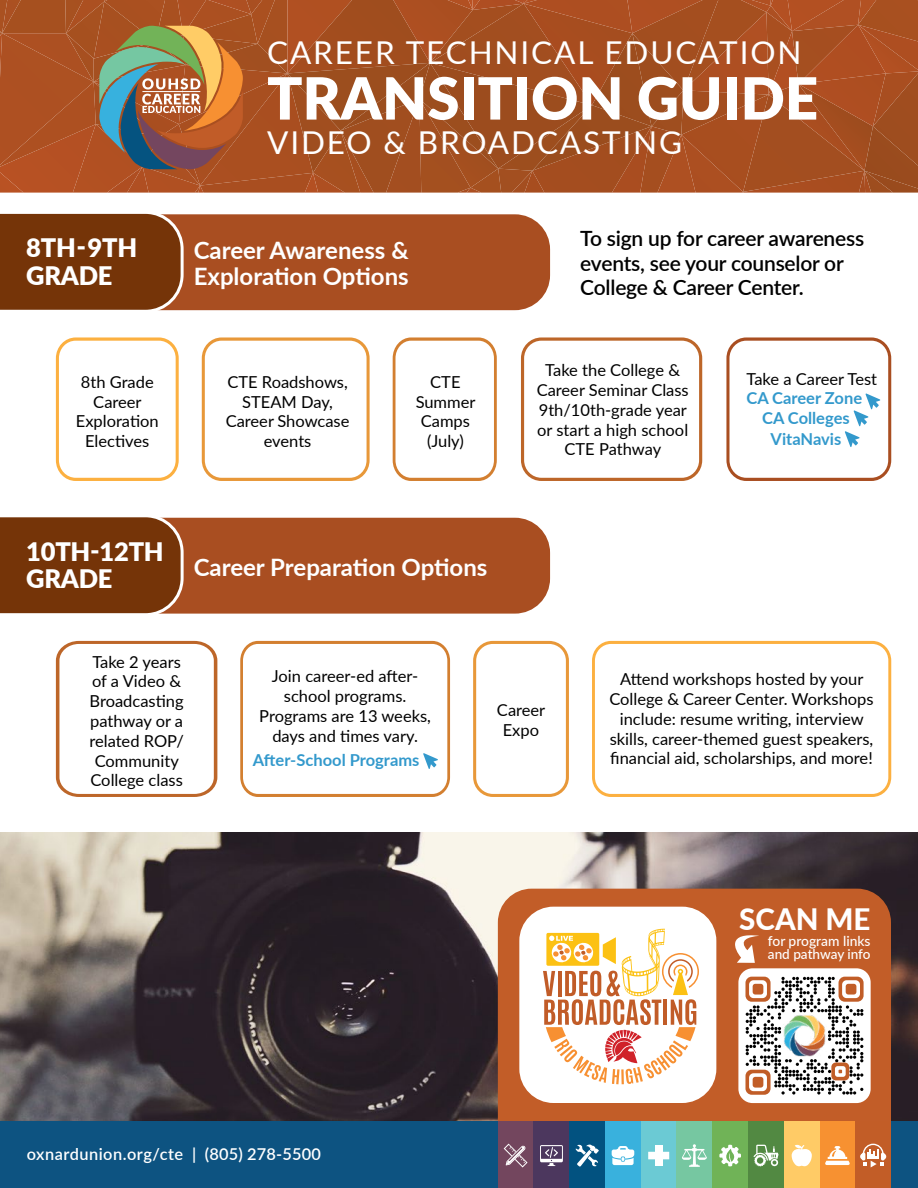
<style>
.page{position:relative;width:918px;height:1188px;background:#fff}
.page>*{position:absolute;margin:0;border:0;box-sizing:border-box;transform-origin:0 0}
.t1{font:900 58.2px "Lato";color:#fff}
.t2{font:31.5px "Lato";letter-spacing:.06em;color:#fff}
.t3{font:800 29.55px "Lato";color:#fff}
.t4{font:900 25.5px/27.5px "Lato";letter-spacing:-.01em;color:#fff}
.t5{font:700 24px/25.5px "Lato";color:#fff}
.t6{font:600 21px/24.3px "Lato";letter-spacing:-.01em;color:#000}
.t7{font:16.5px/19.8px "Lato";color:#000;text-align:center}
.t8{font:700 16.5px "Lato";color:#39c}
.t9{font:600 16.35px "Lato";letter-spacing:.025em;color:#fff}
.t10{font:500 13.8px "Lato";color:#fff}
.t11{font:500 13.65px "Lato";color:#fff}
</style>
<div class="page">
<img style="left:0;top:833px;width:918px;height:288px">
<div style="left:498px;top:889px;width:393px;height:232px;background:#c25d28"></div>
<div style="left:184px;top:214px;width:366px;height:96px;background:#a94e21"></div>
<div style="left:0;top:518px;width:550px;height:96px;background:#a94e21;border-radius:35px"></div>
<svg style="left:0;top:213px;width:184px;height:98px;background:#7b3c12"></svg>
<div style="left:0;top:517px;width:184px;height:97px;background:#753408"></div>
<svg style="left:0;top:0;width:918px;height:193px;background:#a55528"></svg>
<div style="left:0;top:1121px;width:918px;height:67px;background:#0d5381"></div>
<div style="left:641px;top:1121px;width:36px;height:67px;background:#6bcad4"></div>
<div style="left:677px;top:1121px;width:35px;height:67px;background:#76c7a1"></div>
<div style="left:820px;top:1121px;width:35px;height:67px;background:#f79131"></div>
<div style="left:498px;top:1121px;width:36px;height:67px;background:#73465e"></div>
<div style="left:784px;top:1121px;width:36px;height:67px;background:#ffcb66"></div>
<div style="left:748px;top:1121px;width:36px;height:67px;background:#528942"></div>
<div style="left:605px;top:1121px;width:36px;height:67px;background:#39b1dd"></div>
<div style="left:712px;top:1121px;width:36px;height:67px;background:#70b357"></div>
<div style="left:855px;top:1121px;width:36px;height:67px;background:#c25d27"></div>
<div style="left:569px;top:1121px;width:36px;height:67px;background:#025280"></div>
<div style="left:534px;top:1121px;width:35px;height:67px;background:#4c375e"></div>
<div style="left:655px;top:1145px;width:8px;height:7px;background:#fff"></div>
<div style="left:655px;top:1159px;width:8px;height:7px;background:#fff"></div>
<svg style="left:648px;top:1152px;width:21px;height:7px"></svg>
<svg style="left:682px;top:1144px;width:25px;height:23px"></svg>
<svg style="left:825px;top:1146px;width:25px;height:19px"></svg>
<svg style="left:504px;top:1144px;width:24px;height:24px"></svg>
<svg style="left:792px;top:1145px;width:20px;height:21px"></svg>
<svg style="left:753px;top:1145px;width:25px;height:21px"></svg>
<svg style="left:612px;top:1146px;width:22px;height:19px"></svg>
<svg style="left:719px;top:1145px;width:22px;height:21px"></svg>
<svg style="left:860px;top:1144px;width:26px;height:23px"></svg>
<svg style="left:575px;top:1144px;width:24px;height:23px"></svg>
<svg style="left:540px;top:1145px;width:23px;height:21px"></svg>
<div style="left:738px;top:968px;width:133px;height:135px;background:#fff;border-radius:14px"></div>
<svg style="left:727px;top:932px;width:32px;height:31px"></svg>
<div style="left:519px;top:907px;width:197px;height:196px;background:#fff;border-radius:34px"></div>
<svg style="left:56px;top:337px;width:123px;height:144px"></svg>
<svg style="left:56px;top:641px;width:161px;height:156px"></svg>
<svg style="left:473px;top:641px;width:96px;height:156px"></svg>
<svg style="left:592px;top:641px;width:299px;height:156px"></svg>
<svg style="left:202px;top:337px;width:168px;height:144px"></svg>
<svg style="left:393px;top:337px;width:104px;height:144px"></svg>
<svg style="left:521px;top:337px;width:181px;height:144px"></svg>
<svg style="left:543px;top:929px;width:156px;height:155px"></svg>
<svg style="left:745px;top:977px;width:119px;height:118px"></svg>
<img style="left:781px;top:1012px;width:47px;height:47px">
<svg style="left:240px;top:641px;width:210px;height:156px"></svg>
<svg style="left:726px;top:337px;width:165px;height:144px"></svg>
<h2 class="t2" style="left:267px;top:30px;width:536px">CAREER TECHNICAL EDUCATION</h2>
<h1 class="t1" style="left:267px;top:55px;width:553px">TRANSITION GUIDE</h1>
<h2 class="t2" style="left:267px;top:120px;width:417px">VIDEO &amp; BROADCASTING</h2>
<h3 class="t4" style="left:26px;top:233px;width:112px">8TH-9TH<br>GRADE</h3>
<p class="t6" style="left:580px;top:226px;width:285px">To sign up for career awareness events, see your counselor or<br>College &amp; Career Center.</p>
<h3 class="t5" style="left:194px;top:237px;width:217px">Career Awareness &amp;<br>Exploration Options</h3>
<p class="t7" style="left:537px;top:360px;width:154px">Take the College &amp;<br>Career Seminar Class<br>9th/10th-grade year or start a high school<br>CTE Pathway</p>
<p class="t7" style="left:76px;top:371px;width:84px">8th Grade<br>Career<br>Exploration<br>Electives</p>
<p class="t7" style="left:416px;top:371px;width:61px">CTE<br>Summer<br>Camps (July)</p>
<p class="t7" style="left:747px;top:368px;width:132px">Take a Career Test</p>
<p class="t7" style="left:226px;top:371px;width:125px">CTE Roadshows,<br>STEAM Day,<br>Career Showcase events</p>
<p class="t8" style="left:746px;top:386px;width:117px">CA Career Zone</p>
<p class="t8" style="left:762px;top:406px;width:89px">CA Colleges</p>
<p class="t8" style="left:771px;top:426px;width:72px">VitaNavis</p>
<h3 class="t4" style="left:26px;top:537px;width:139px">10TH-12TH<br>GRADE</h3>
<h3 class="t5" style="left:194px;top:554px;width:295px">Career Preparation Options</h3>
<p class="t7" style="left:89px;top:651px;width:96px">Take 2 years of a Video &amp;<br>Broadcasting pathway or a related ROP/<br>Community<br>College class</p>
<p class="t7" style="left:259px;top:666px;width:173px">Join career-ed after&shy;school programs.<br>Programs are 13 weeks, days and times vary.</p>
<p class="t8" style="left:253px;top:748px;width:168px">After-School Programs</p>
<p class="t7" style="left:497px;top:700px;width:50px">Career<br>Expo</p>
<p class="t7" style="left:609px;top:669px;width:266px">Attend workshops hosted by your College &amp; Career Center. Workshops include: resume writing, interview skills, career-themed guest speakers, financial aid, scholarships, and more!</p>
<h3 class="t3" style="left:739px;top:898px;width:133px">SCAN ME</h3>
<p class="t10" style="left:768px;top:931px;width:104px">for program links</p>
<p class="t11" style="left:768px;top:944px;width:104px">and pathway info</p>
<p class="t9" style="left:27px;top:1142px;width:296px">oxnardunion.org/cte | (805) 278-5500</p>
</div>
